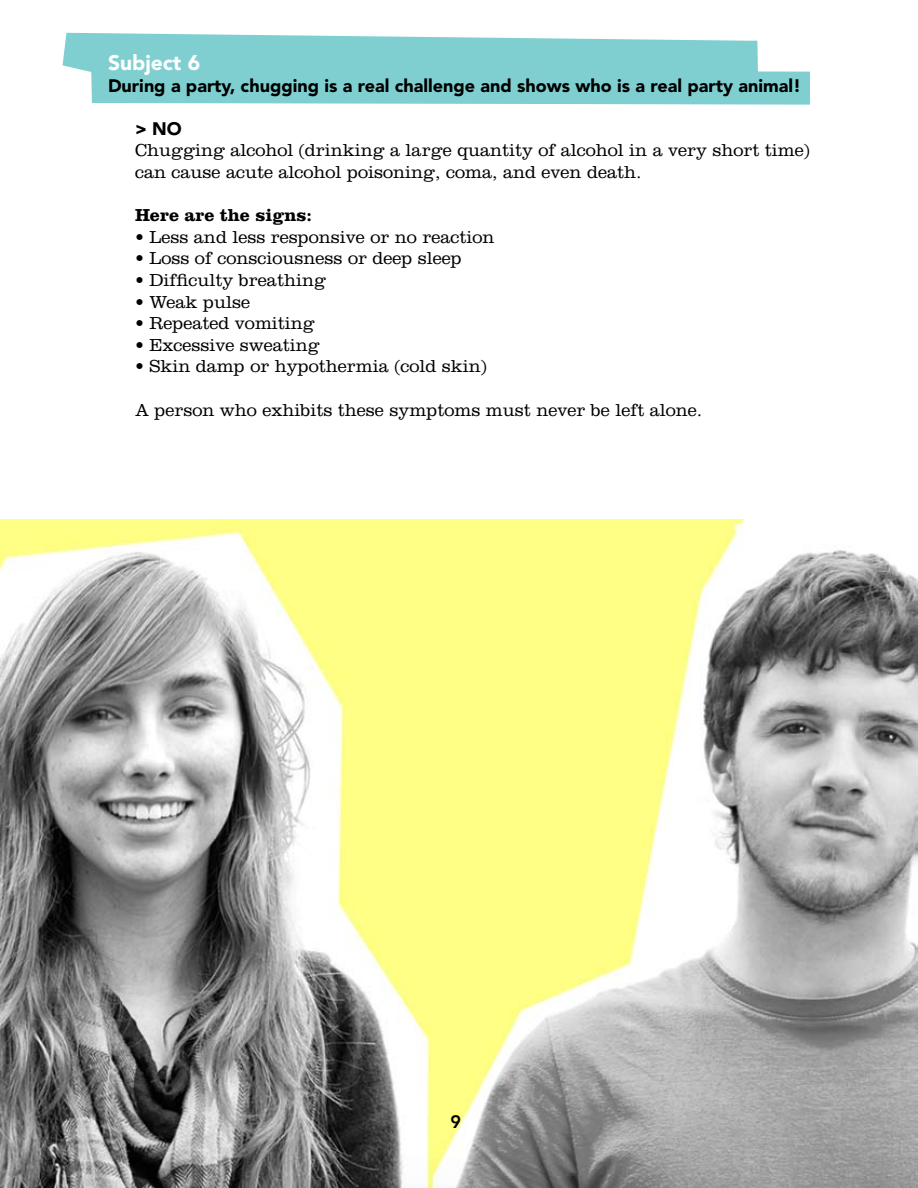
<style>
.page{position:relative;width:918px;height:1188px;background:#fff}
.page>*{position:absolute;margin:0;border:0;box-sizing:border-box;transform-origin:0 0}
.t1{font:900 21px "Avenir";color:#fff}
.t2{font:300 18px/21.6px "Clarendon";color:#000}
.t3{font:900 18px "Avenir";color:#000}
.t4{font:700 18px "Clarendon";color:#000}
.t5{font:800 18px "Avenir";color:#000}
</style>
<div class="page">
<img style="left:0;top:519px;width:918px;height:669px">
<svg style="left:62px;top:32px;width:748px;height:73px;background:#90d5d7"></svg>
<p class="t1" style="left:108px;top:50px;width:94px">Subject 6</p>
<p class="t3" style="left:108px;top:74px;width:695px">During a party, chugging is a real challenge and shows who is a real party animal!</p>
<p class="t3" style="left:135px;top:118px;width:48px">&gt; NO</p>
<p class="t2" style="left:135px;top:139px;width:676px">Chugging alcohol (drinking a large quantity of alcohol in a very short time) can cause acute alcohol poisoning, coma, and even death.</p>
<p class="t4" style="left:135px;top:204px;width:179px">Here are the signs:</p>
<p class="t2" style="left:135px;top:226px;width:361px">• Less and less responsive or no reaction</p>
<p class="t2" style="left:135px;top:247px;width:328px">• Loss of consciousness or deep sleep</p>
<p class="t2" style="left:135px;top:269px;width:193px">• Difficulty breathing</p>
<p class="t2" style="left:135px;top:290px;width:117px">• Weak pulse</p>
<p class="t2" style="left:135px;top:312px;width:181px">• Repeated vomiting</p>
<p class="t2" style="left:135px;top:334px;width:186px">• Excessive sweating</p>
<p class="t2" style="left:135px;top:355px;width:353px">• Skin damp or hypothermia (cold skin)</p>
<p class="t2" style="left:135px;top:398px;width:569px">A person who exhibits these symptoms must never be left alone.</p>
<p class="t5" style="left:450px;top:1111px;width:12px">9</p>
</div>
